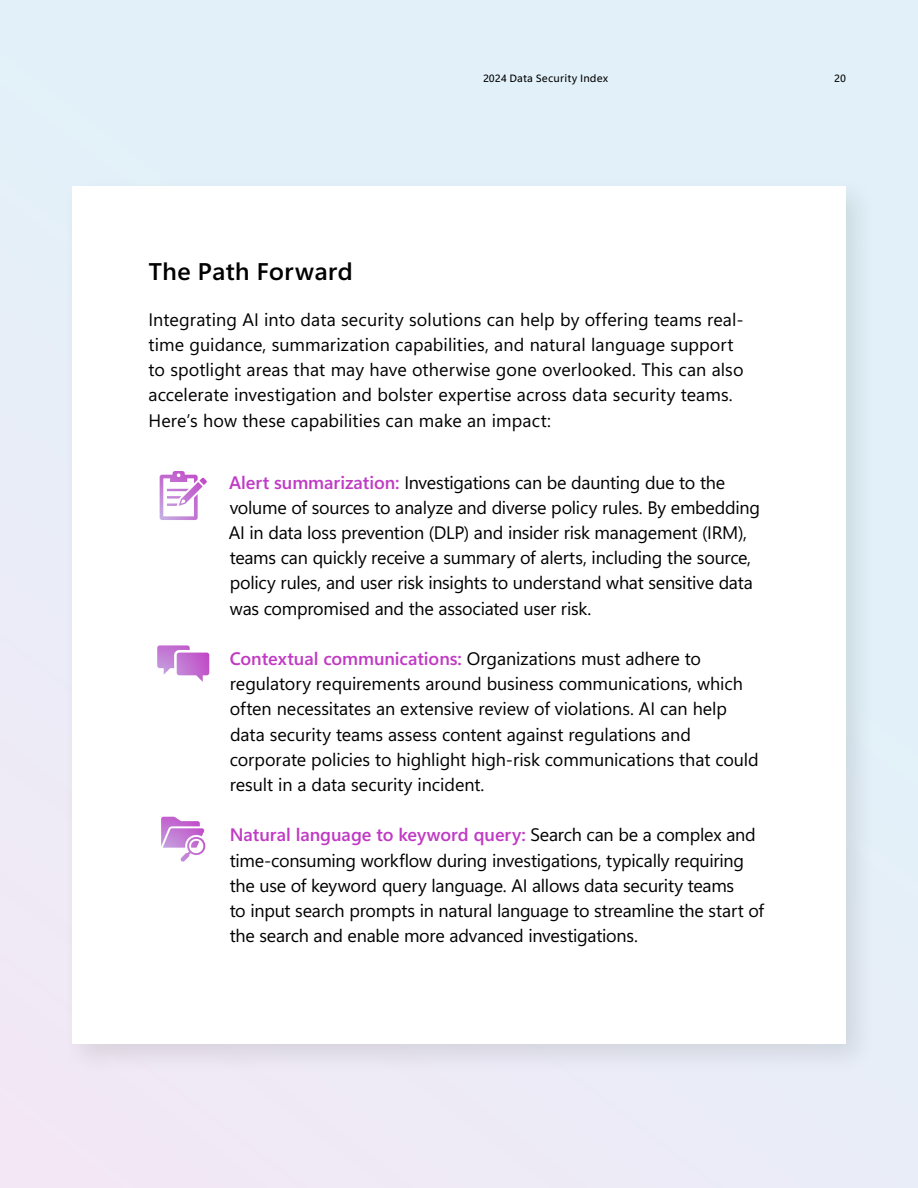
<style>
.page{position:relative;width:918px;height:1188px;background:#fff}
.page>*{position:absolute;margin:0;border:0;box-sizing:border-box;transform-origin:0 0}
.Large_Display_Type{font:24px "Segoe Sans 50000";letter-spacing:-.005em;color:#000}
.Body_copy{font:18px/25.2px "Segoe Sans a 8000";letter-spacing:-.01em;color:#000}
.Large_Display_Type-2{font:18px/25.2px "Segoe Sans a 8000";letter-spacing:.005em;color:#000}
.t1{font:10.5px "Segoe Sans 50000";letter-spacing:.01em;color:#000}
.s1{color:#c03bc4}
</style>
<div class="page">
<div style="left:0;top:0;width:918px;height:1188px;background:linear-gradient(to right,#e9edf7,#e4f0f8)"></div>
<div style="left:60px;top:175px;width:819px;height:902px;background:#000;opacity:.1"></div>
<div style="left:72px;top:186px;width:774px;height:858px;background:#fff"></div>
<svg style="left:160px;top:471px;width:47px;height:49px"></svg>
<svg style="left:157px;top:645px;width:52px;height:37px"></svg>
<svg style="left:161px;top:817px;width:45px;height:45px"></svg>
<p class="t1" style="left:483px;top:71px;width:127px">2024 Data Security Index</p>
<p class="t1" style="left:834px;top:71px;width:13px">20</p>
<p class="Large_Display_Type" style="left:148px;top:255px;width:206px">The Path Forward</p>
<p class="Large_Display_Type-2" style="left:148px;top:306px;width:597px">Integrating AI into data security solutions can help by offering teams real&shy;time guidance, summarization capabilities, and natural language support to spotlight areas that may have otherwise gone overlooked. This can also accelerate investigation and bolster expertise across data security teams.<br>Here’s how these capabilities can make an impact:</p>
<p class="Body_copy" style="left:229px;top:469px;width:533px"><span class="s1">Alert summarization:</span> Investigations can be daunting due to the volume of sources to analyze and diverse policy rules. By embedding AI in data loss prevention (DLP) and insider risk management (IRM), teams can quickly receive a summary of alerts, including the source, policy rules, and user risk insights to understand what sensitive data was compromised and the associated user risk.</p>
<p class="Body_copy" style="left:230px;top:646px;width:531px"><span class="s1">Contextual communications:</span> Organizations must adhere to regulatory requirements around business communications, which often necessitates an extensive review of violations. AI can help data security teams assess content against regulations and corporate policies to highlight high-risk communications that could result in a data security incident.</p>
<p class="Body_copy" style="left:230px;top:822px;width:536px"><span class="s1">Natural language to keyword query:</span> Search can be a complex and time-consuming workflow during investigations, typically requiring the use of keyword query language. AI allows data security teams<br>to input search prompts in natural language to streamline the start of the search and enable more advanced investigations.</p>
</div>
